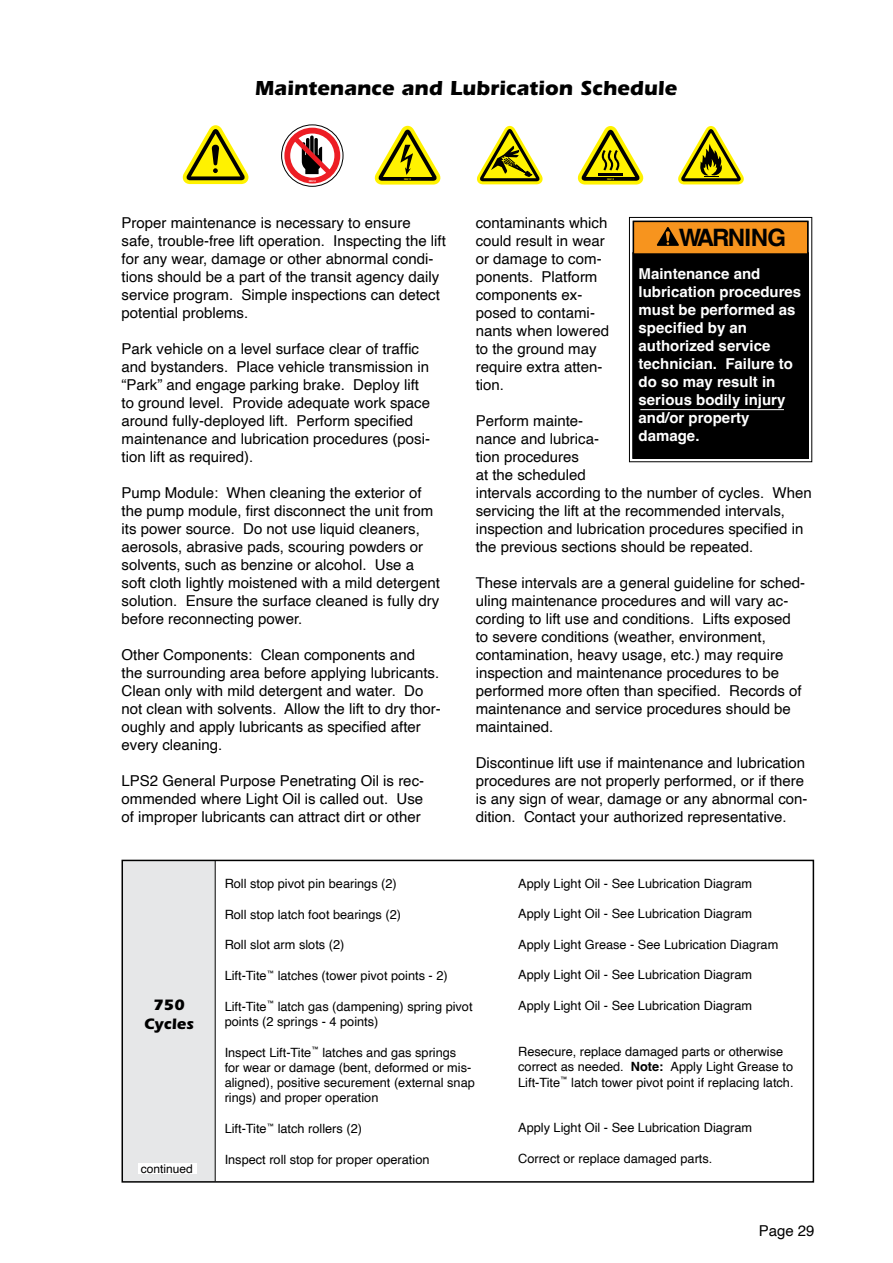
<style>
.page{position:relative;width:893px;height:1263px;background:#fff}
.page>*{position:absolute;margin:0;border:0;box-sizing:border-box;transform-origin:0 0}
.t1{font:700 24px "Helvetica";letter-spacing:-.05em;color:#000}
.t2{font:700 23.7px "Helvetica";letter-spacing:-.04em;color:#000}
.t3{font:700 21px "ITC Eras Std";color:#000}
.t4{font:700 15.6px/18.8px "ITC Eras Std";color:#000;text-align:center}
.t5{font:15px/18px "Helvetica";color:#000}
.t6{font:700 15px/18px "Helvetica";color:#fff}
.t7{font:12.75px/15.3px "Helvetica";color:#000}
.t8{font:12px "Helvetica";color:#000}
.t9{font:700 2.7px "Helvetica";color:#fff}
.t10{font:700 2.4px "Helvetica";letter-spacing:.02em;color:#fff200}
.s1{font-weight:700}
</style>
<div class="page">
<div style="left:123px;top:861px;width:92px;height:321px;background:#e6e7e8"></div>
<hr style="left:215px;top:860px;width:1px;height:321px;background:#000">
<div style="left:138px;top:1163px;width:58px;height:10px;background:#fff"></div>
<svg style="left:374px;top:126px;width:67px;height:59px"></svg>
<div style="left:282px;top:125px;width:61px;height:61px;border:1px solid #000;border-radius:50%"></div>
<svg style="left:284px;top:128px;width:56px;height:55px"></svg>
<svg style="left:678px;top:126px;width:66px;height:58px"></svg>
<svg style="left:577px;top:126px;width:67px;height:59px"></svg>
<svg style="left:477px;top:126px;width:66px;height:58px"></svg>
<svg style="left:183px;top:125px;width:65px;height:59px"></svg>
<div style="left:122px;top:860px;width:692px;height:322px;border:2px solid #000"></div>
<div style="left:633px;top:253px;width:175px;height:205px;background:#000"></div>
<div style="left:629px;top:217px;width:183px;height:245px;border:1px solid #000"></div>
<div style="left:633px;top:221px;width:175px;height:33px;background:#f7941e"></div>
<svg style="left:657px;top:227px;width:22px;height:19px"></svg>
<div style="left:633px;top:221px;width:176px;height:238px;border:2px solid #000"></div>
<hr style="left:640px;top:409px;width:144px;height:1px;background:#fff">
<h3 class="t3" style="left:255px;top:76px;width:424px">Maintenance and Lubrication Schedule</h3>
<p class="t9" style="left:309px;top:178px;width:9px">36514</p>
<p class="t10" style="left:404px;top:177px;width:8px">36513</p>
<p class="t10" style="left:607px;top:177px;width:8px">36512</p>
<p class="t5" style="left:122px;top:214px;width:326px">Proper maintenance is necessary to ensure safe, trouble-free lift operation. Inspecting the lift for any wear, damage or other abnormal condi&shy;tions should be a part of the transit agency daily service program. Simple inspections can detect potential problems.</p>
<p class="t5" style="left:122px;top:340px;width:310px">Park vehicle on a level surface clear of traffic and bystanders. Place vehicle transmission in “Park” and engage parking brake. Deploy lift to ground level. Provide adequate work space around fully-deployed lift. Perform specified maintenance and lubrication procedures (posi&shy;tion lift as required).</p>
<p class="t5" style="left:122px;top:484px;width:320px">Pump Module: When cleaning the exterior of the pump module, first disconnect the unit from its power source. Do not use liquid cleaners, aerosols, abrasive pads, scouring powders or solvents, such as benzine or alcohol. Use a soft cloth lightly moistened with a mild detergent solution. Ensure the surface cleaned is fully dry before reconnecting power.</p>
<p class="t5" style="left:122px;top:646px;width:321px">Other Components: Clean components and<br>the surrounding area before applying lubricants.<br>Clean only with mild detergent and water. Do not clean with solvents. Allow the lift to dry thor&shy;oughly and apply lubricants as specified after every cleaning.</p>
<p class="t5" style="left:122px;top:772px;width:304px;text-align:justify">LPS2 General Purpose Penetrating Oil is rec&shy;ommended where Light Oil is called out. Use of improper lubricants can attract dirt or other</p>
<p class="t5" style="left:476px;top:214px;width:135px">contaminants which could result in wear or damage to com&shy;ponents. Platform components ex&shy;posed to contami&shy;nants when lowered to the ground may require extra atten&shy;tion.</p>
<p class="t5" style="left:476px;top:412px;width:337px">Perform mainte-<br>nance and lubrica-<br>tion procedures<br>at the scheduled<br>intervals according to the number of cycles. When servicing the lift at the recommended intervals, inspection and lubrication procedures specified in the previous sections should be repeated.</p>
<p class="t5" style="left:476px;top:574px;width:331px">These intervals are a general guideline for sched&shy;uling maintenance procedures and will vary ac&shy;cording to lift use and conditions. Lifts exposed to severe conditions (weather, environment, contamination, heavy usage, etc.) may require inspection and maintenance procedures to be performed more often than specified. Records of maintenance and service procedures should be maintained.</p>
<p class="t5" style="left:476px;top:754px;width:333px">Discontinue lift use if maintenance and lubrication procedures are not properly performed, or if there is any sign of wear, damage or any abnormal con&shy;dition. Contact your authorized representative.</p>
<h1 class="t1" style="left:679px;top:223px;width:109px">WARNING</h1>
<h2 class="t2" style="left:679px;top:218px;width:109px">WARNING</h2>
<p class="t6" style="left:639px;top:266px;width:164px">Maintenance and lubrication procedures must be performed as specified by an authorized service technician. Failure to do so may result in serious bodily injury and/or property damage.</p>
<p class="t4" style="left:144px;top:995px;width:51px">750<br>Cycles</p>
<p class="t8" style="left:141px;top:1159px;width:54px">continued</p>
<p class="t7" style="left:225px;top:876px;width:174px">Roll stop pivot pin bearings (2)</p>
<p class="t7" style="left:225px;top:907px;width:178px">Roll stop latch foot bearings (2)</p>
<p class="t7" style="left:225px;top:938px;width:121px">Roll slot arm slots (2)</p>
<p class="t7" style="left:225px;top:968px;width:225px">Lift-Tite<sup>™</sup> latches (tower pivot points - 2)</p>
<p class="t7" style="left:225px;top:999px;width:249px">Lift-Tite<sup>™</sup> latch gas (dampening) spring pivot points (2 springs - 4 points)</p>
<p class="t7" style="left:225px;top:1045px;width:252px">Inspect Lift-Tite<sup>™</sup> latches and gas springs<br>for wear or damage (bent, deformed or mis&shy;aligned), positive securement (external snap rings) and proper operation</p>
<p class="t7" style="left:225px;top:1121px;width:139px">Lift-Tite<sup>™</sup> latch rollers (2)</p>
<p class="t7" style="left:225px;top:1152px;width:206px">Inspect roll stop for proper operation</p>
<p class="t7" style="left:518px;top:876px;width:235px">Apply Light Oil - See Lubrication Diagram</p>
<p class="t7" style="left:518px;top:906px;width:235px">Apply Light Oil - See Lubrication Diagram</p>
<p class="t7" style="left:518px;top:937px;width:262px">Apply Light Grease - See Lubrication Diagram</p>
<p class="t7" style="left:518px;top:968px;width:235px">Apply Light Oil - See Lubrication Diagram</p>
<p class="t7" style="left:518px;top:998px;width:235px">Apply Light Oil - See Lubrication Diagram</p>
<p class="t7" style="left:518px;top:1044px;width:277px">Resecure, replace damaged parts or otherwise correct as needed. <span class="s1">Note:</span> Apply Light Grease to<br>Lift-Tite<sup>™</sup> latch tower pivot point if replacing latch.</p>
<p class="t7" style="left:518px;top:1121px;width:235px">Apply Light Oil - See Lubrication Diagram</p>
<p class="t7" style="left:518px;top:1151px;width:196px">Correct or replace damaged parts.</p>
<p class="t5" style="left:759px;top:1222px;width:57px">Page 29</p>
</div>
